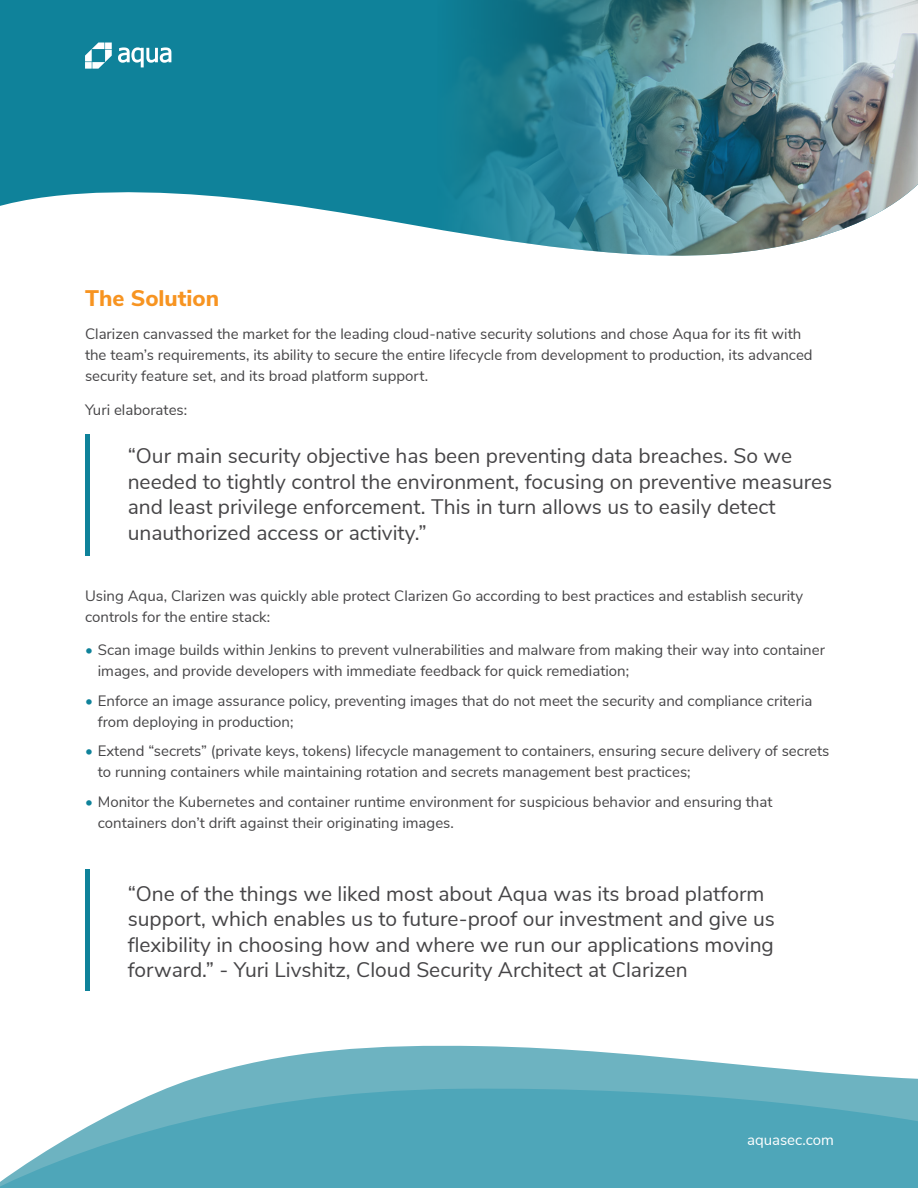
<style>
.page{position:relative;width:918px;height:1188px;background:#fff}
.page>*{position:absolute;margin:0;border:0;box-sizing:border-box;transform-origin:0 0}
.t1{font:800 22.5px "Nunito Sans";color:#f79421}
.t2{font:21px/25.5px "Nunito Sans";color:#464547}
.t3{font:15px/21px "Nunito Sans";color:#464547}
.t4{font:15px "Nunito Sans";color:#fff}
.s1{color:#0f829a}
</style>
<div class="page">
<svg style="left:0;top:0;width:438px;height:230px;background:#2b90a5"></svg>
<img style="left:438px;top:0;width:480px;height:256px">
<svg style="left:0;top:1045px;width:918px;height:143px;fill:#4ea6b9"></svg>
<svg style="left:118px;top:47px;width:53px;height:20px"></svg>
<svg style="left:85px;top:43px;width:27px;height:26px"></svg>
<hr style="left:85px;top:869px;width:4px;height:122px;background:#0f829a">
<hr style="left:85px;top:434px;width:4px;height:122px;background:#0f829a">
<h1 class="t1" style="left:85px;top:281px;width:136px">The Solution</h1>
<p class="t3" style="left:85px;top:323px;width:729px">Clarizen canvassed the market for the leading cloud-native security solutions and chose Aqua for its fit with the team s’ requirements, its ability to secure the entire lifecycle from development to production, its advanced security feature set, and its broad platform support.</p>
<p class="t3" style="left:85px;top:398px;width:104px">Yuri elaborates:</p>
<p class="t2" style="left:128px;top:442px;width:706px">“Our main security objective has been preventing data breaches. So we needed to tightly control the environment, focusing on preventive measures and least privilege enforcement. This in turn allows us to easily detect unauthorized access or activity“.</p>
<p class="t3" style="left:85px;top:584px;width:720px">Using Aqua, Clarizen was quickly able protect Clarizen Go according to best practices and establish security controls for the entire stack:</p>
<p class="t3" style="left:98px;top:639px;width:729px;text-indent:-13px"><span class="s1">•</span> Scan image builds within Jenkins to prevent vulnerabilities and malware from making their way into container images, and provide developers with immediate feedback for quick remediation;</p>
<p class="t3" style="left:98px;top:689px;width:716px;text-indent:-13px"><span class="s1">•</span> Enforce an image assurance policy, preventing images that do not meet the security and compliance criteria from deploying in production;</p>
<p class="t3" style="left:98px;top:740px;width:733px;text-indent:-13px"><span class="s1">•</span> Extend “secrets” (private keys, tokens) lifecycle management to containers, ensuring secure delivery of secrets to running containers while maintaining rotation and secrets management best practices;</p>
<p class="t3" style="left:98px;top:790px;width:676px;text-indent:-13px"><span class="s1">•</span> Monitor the Kubernetes and container runtime environment for suspicious behavior and ensuring that containers don t’ drift against their originating images.</p>
<p class="t2" style="left:128px;top:879px;width:649px">“One of the things we liked most about Aqua was its broad platform support, which enables us to future-proof our investment and give us flexibility in choosing how and where we run our applications moving forward ” . - Yuri Livshitz, Cloud Security Architect at Clarizen</p>
<p class="t4" style="left:747px;top:1129px;width:88px">aquasec.com</p>
</div>
